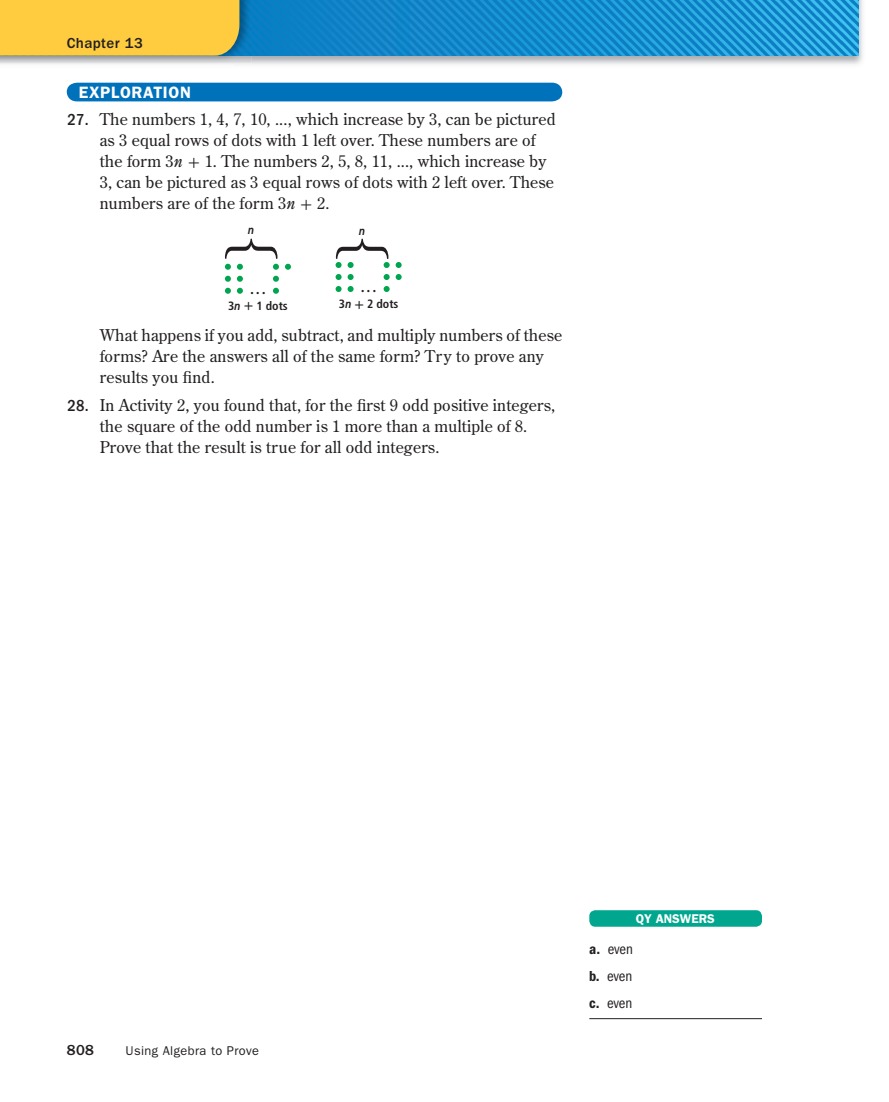
<style>
.page{position:relative;width:889px;height:1102px;background:#fff}
.page>*{position:absolute;margin:0;border:0;box-sizing:border-box;transform-origin:0 0}
.t1{font:52.5px "Uni Math";color:#231f20}
.t2{font:600 16.5px "ITC Franklin Gothic Std";letter-spacing:.04em;color:#fff}
.t3{font:16.2px/21px "Century Old Style Std";letter-spacing:.01em;color:#231f20}
.t4{font:condensed 15px/27px "ITC Franklin Gothic Std";letter-spacing:-.02em;color:#231f20;text-align:justify}
.t5{font:500 15px "ITC Franklin Gothic Std";letter-spacing:.025em;color:#231f20}
.t6{font:12.75px "ITC Franklin Gothic Std";letter-spacing:.03em;color:#231f20}
.t7{font:600 12.75px "ITC Franklin Gothic Std";color:#fff}
.t8{font:700 condensed 12px/16.2px "Frutiger LT Std";color:#231f20;text-align:center}
.t9{font:italic 700 12px "Frutiger LT Std";color:#231f20;scale:.85 1}
.s1{font-family:"ITC Franklin Gothic Std";font-weight:500;font-stretch:condensed;font-size:16.5px}
.s2{font-style:italic}
.s3{font-family:"Uni Math"}
.s4{font-family:"Uni Math";font-stretch:normal}
.s5{font-style:italic;font-stretch:normal}
.s6{font-family:"ITC Franklin Gothic Std Dm Cd";font-stretch:normal}
</style>
<div class="page">
<img style="left:234px;top:0;width:629px;height:65px">
<img style="left:252px;top:0;width:605px;height:56px">
<img style="left:0;top:0;width:252px;height:64px">
<div style="left:67px;top:83px;width:495px;height:18px;background:#0072bc"></div>
<svg style="left:237px;top:288px;width:6px;height:6px"></svg>
<svg style="left:273px;top:288px;width:6px;height:6px"></svg>
<svg style="left:225px;top:288px;width:6px;height:6px"></svg>
<svg style="left:237px;top:276px;width:6px;height:6px"></svg>
<svg style="left:273px;top:276px;width:6px;height:6px"></svg>
<svg style="left:225px;top:276px;width:6px;height:6px"></svg>
<svg style="left:237px;top:264px;width:6px;height:6px"></svg>
<svg style="left:273px;top:264px;width:6px;height:6px"></svg>
<svg style="left:285px;top:264px;width:6px;height:6px"></svg>
<svg style="left:225px;top:264px;width:6px;height:6px"></svg>
<svg style="left:347px;top:286px;width:6px;height:6px"></svg>
<svg style="left:383px;top:286px;width:6px;height:6px"></svg>
<svg style="left:335px;top:286px;width:6px;height:6px"></svg>
<svg style="left:347px;top:274px;width:6px;height:6px"></svg>
<svg style="left:383px;top:274px;width:6px;height:6px"></svg>
<svg style="left:395px;top:274px;width:6px;height:6px"></svg>
<svg style="left:335px;top:274px;width:6px;height:6px"></svg>
<svg style="left:347px;top:262px;width:6px;height:6px"></svg>
<svg style="left:383px;top:262px;width:6px;height:6px"></svg>
<svg style="left:395px;top:262px;width:6px;height:6px"></svg>
<svg style="left:335px;top:262px;width:6px;height:6px"></svg>
<hr style="left:589px;top:1018px;width:172px;height:1px;background:#231f20">
<div style="left:589px;top:910px;width:172px;height:16px;background:#00a78e;border-radius:6px"></div>
<div style="left:0;top:0;width:239px;height:56px;background:#fecc3e"></div>
<p class="t5" style="left:67px;top:38px;width:77px">Chapter 13</p>
<p class="t2" style="left:79px;top:86px;width:114px">EXPLORATION</p>
<p class="t3" style="left:100px;top:110px;width:457px;text-indent:-32px"><span class="s1">27.</span> The numbers 1, 4, 7, 10, ..., which increase by 3, can be pictured as 3 equal rows of dots with 1 left over. These numbers are of the form 3<span class="s2">n</span> <span class="s3">+</span> 1. The numbers 2, 5, 8, 11, ..., which increase by 3, can be pictured as 3 equal rows of dots with 2 left over. These numbers are of the form 3<span class="s2">n</span> <span class="s3">+</span> 2.</p>
<p class="t9" style="left:247px;top:223px;width:9px">n</p>
<p class="t9" style="left:358px;top:223px;width:9px">n</p>
<p class="t1" style="left:225px;top:261px;width:26px;rotate:-90deg">}</p>
<p class="t1" style="left:336px;top:261px;width:26px;rotate:-90deg">}</p>
<p class="t8" style="left:228px;top:282px;width:61px"><span class="s4">. . .<br></span>3<span class="s5">n</span> <span class="s4">+</span> 1 dots</p>
<p class="t8" style="left:338px;top:280px;width:61px"><span class="s4">. . .<br></span>3<span class="s5">n</span> <span class="s4">+</span> 2 dots</p>
<p class="t3" style="left:100px;top:325px;width:464px">What happens if you add, subtract, and multiply numbers of these forms? Are the answers all of the same form? Try to prove any results you find.</p>
<p class="t3" style="left:100px;top:396px;width:456px;text-indent:-32px"><span class="s1">28.</span> In Activity 2, you found that, for the first 9 odd positive integers, the square of the odd number is 1 more than a multiple of 8.<br>Prove that the result is true for all odd integers.</p>
<p class="t5" style="left:67px;top:1044px;width:29px">808</p>
<p class="t6" style="left:125px;top:1046px;width:135px">Using Algebra to Prove</p>
<p class="t7" style="left:635px;top:913px;width:81px">QY ANSWERS</p>
<p class="t4" style="left:589px;top:936px;width:45px"><span class="s6">a.</span> even <span class="s6">b.</span> even <span class="s6">c.</span> even</p>
</div>
